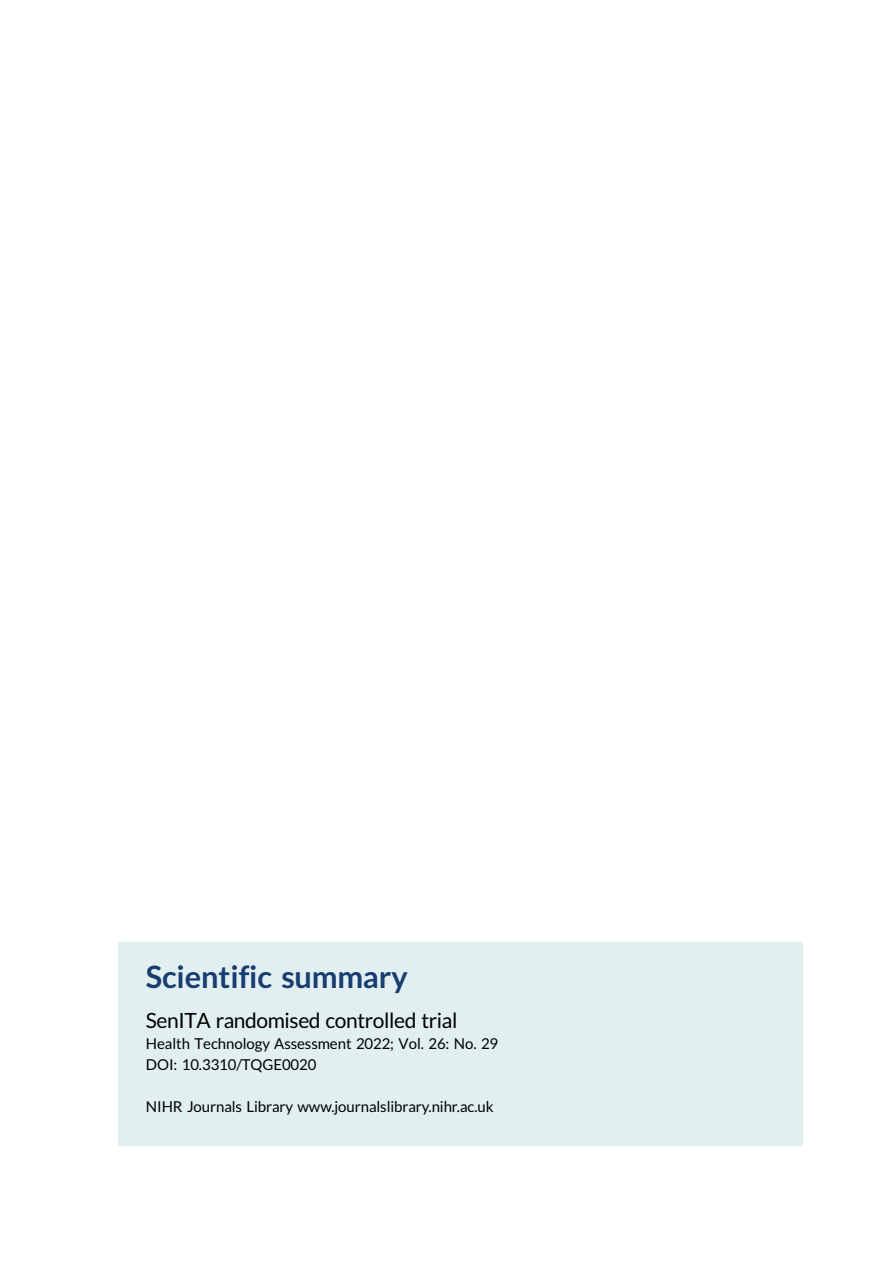
<style>
.page{position:relative;width:893px;height:1263px;background:#fff}
.page>*{position:absolute;margin:0;border:0;box-sizing:border-box;transform-origin:0 0}
.t1{font:30.75px "Adv TT6071803 a.B";color:#183e71}
.t2{font:21px "Adv T Ta 9 c 1 b 374";letter-spacing:-.015em;color:#000}
.t3{font:15px/21px "Adv T Ta 9 c 1 b 374";color:#000}
</style>
<div class="page">
<div style="left:119px;top:943px;width:684px;height:203px;background:#e1eff0"></div>
<h1 class="t1" style="left:146px;top:965px;width:263px">Scientific summary</h1>
<h2 class="t2" style="left:146px;top:1013px;width:313px">SenITA randomised controlled trial</h2>
<p class="t3" style="left:146px;top:1034px;width:354px">Health Technology Assessment 2022; Vol. 26: No. 29<br>DOI: 10.3310/TQGE0020</p>
<p class="t3" style="left:146px;top:1097px;width:349px">NIHR Journals Library www.journalslibrary.nihr.ac.uk</p>
</div>
